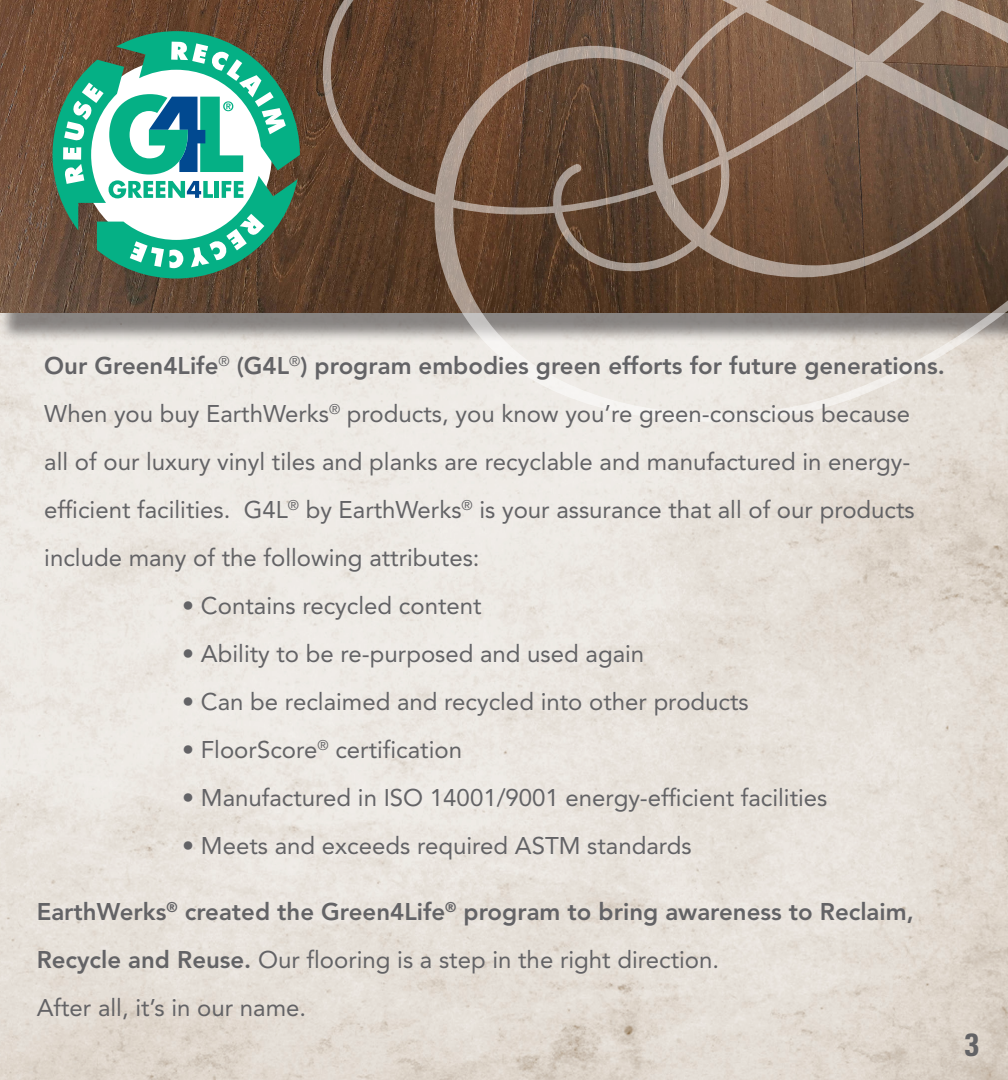
<style>
.page{position:relative;width:1008px;height:1080px;background:#fff}
.page>*{position:absolute;margin:0;border:0;box-sizing:border-box;transform-origin:0 0}
.t1{font:700 condensed 32px "Univers";color:#636366}
.t2{font:24px/48px "Avenir";color:#636366}
.t3{font:800 24px/48px "Avenir";color:#636366}
.s1{font-weight:800}
.s2{font-weight:400}
</style>
<div class="page">
<img style="left:0;top:344px;width:1008px;height:736px">
<div style="left:0;top:0;width:1008px;height:344px;background:#231f20;opacity:.5"></div>
<img style="left:0;top:0;width:321px;height:312px">
<svg style="left:321px;top:0;width:687px;height:424px;background:#8a7566"></svg>
<svg style="left:53px;top:31px;width:247px;height:248px"></svg>
<p class="t2" style="left:44px;top:342px;width:902px"><span class="s1">Our Green4Life</span><sup>®</sup> <span class="s1">(G4L</span><sup>®</sup><span class="s1">) program embodies green efforts for future generations.<br></span>When you buy EarthWerks<sup>®</sup> products, you know you’re green-conscious because<br>all of our luxury vinyl tiles and planks are recyclable and manufactured in energy&shy;efficient facilities. G4L<sup>®</sup> by EarthWerks<sup>®</sup> is your assurance that all of our products include many of the following attributes:</p>
<p class="t2" style="left:182px;top:582px;width:301px">• Contains recycled content</p>
<p class="t2" style="left:182px;top:630px;width:463px">• Ability to be re-purposed and used again</p>
<p class="t2" style="left:182px;top:678px;width:568px">• Can be reclaimed and recycled into other products</p>
<p class="t2" style="left:182px;top:726px;width:281px">• FloorScore<sup>®</sup> certification</p>
<p class="t2" style="left:182px;top:774px;width:647px">• Manufactured in ISO 14001/9001 energy-efficient facilities</p>
<p class="t2" style="left:182px;top:822px;width:511px">• Meets and exceeds required ASTM standards</p>
<p class="t3" style="left:37px;top:887px;width:879px">EarthWerks<sup>®</sup> created the Green4Life<sup>®</sup> program to bring awareness to Reclaim,<br>Recycle and Reuse. <span class="s2">Our flooring is a step in the right direction.<br>After all, it’s in our name.</span></p>
<h1 class="t1" style="left:965px;top:1025px;width:16px">3</h1>
</div>
